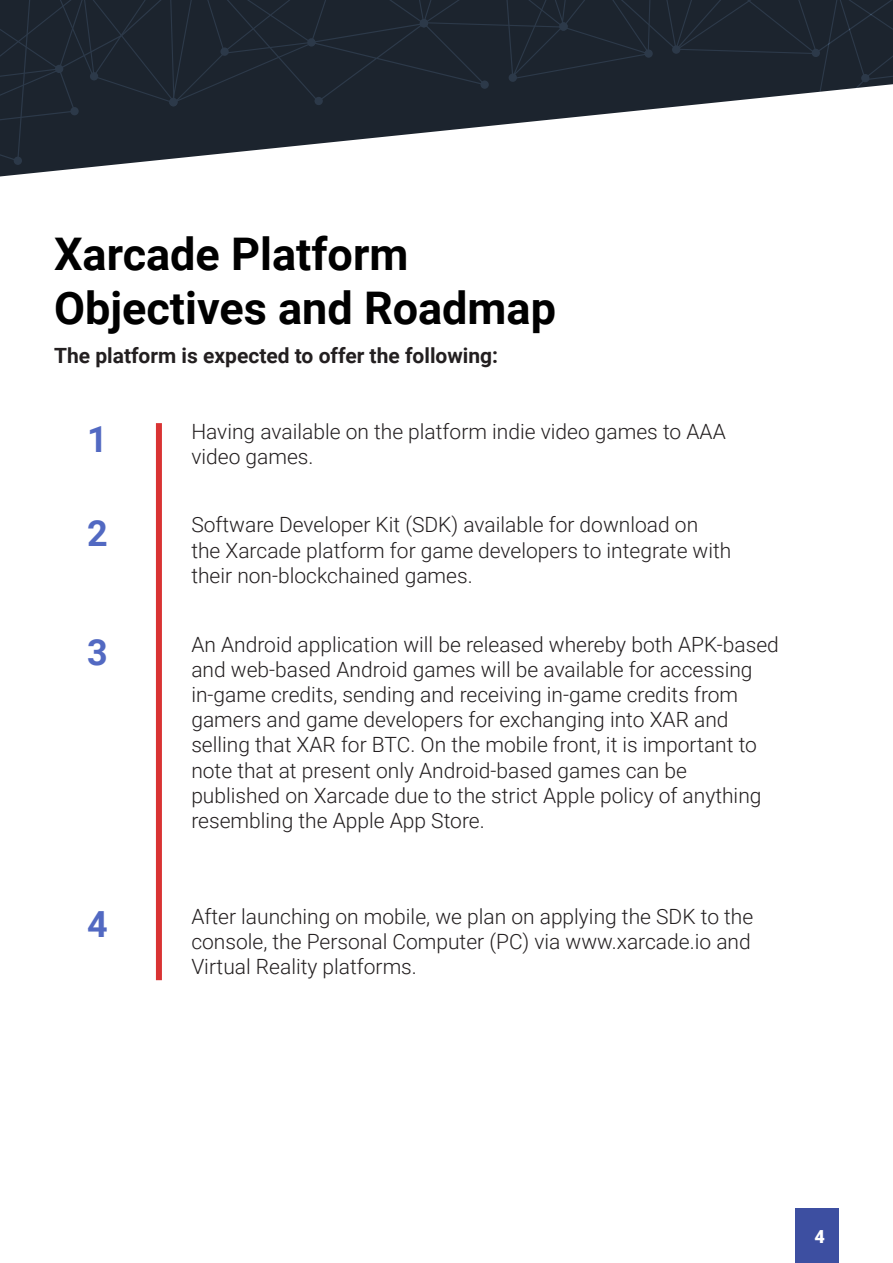
<style>
.page{position:relative;width:893px;height:1263px;background:#fff}
.page>*{position:absolute;margin:0;border:0;box-sizing:border-box;transform-origin:0 0}
.t1{font:700 45px/54px "Roboto";color:#000}
.t2{font:700 36px "Roboto";color:#5269c2}
.t3{font:300 21px/25.2px "Roboto";color:#231f20}
.t4{font:700 21px "Roboto";color:#231f20}
.t5{font:900 18px "Roboto";color:#fff}
</style>
<div class="page">
<div style="left:796px;top:1209px;width:43px;height:54px;background:#3d4fa1"></div>
<svg style="left:0;top:162px;width:140px;height:14px"></svg>
<div style="left:14px;top:157px;width:8px;height:8px;background:#2c3949;border-radius:50%"></div>
<svg style="left:0;top:0;width:397px;height:162px;background:#28303a"></svg>
<svg style="left:397px;top:0;width:496px;height:136px"></svg>
<div style="left:156px;top:423px;width:6px;height:557px;background:#d93333"></div>
<p class="t1" style="left:54px;top:225px;width:504px">Xarcade Platform<br>Objectives and Roadmap</p>
<p class="t4" style="left:54px;top:341px;width:446px">The platform is expected to offer the following:</p>
<p class="t2" style="left:87px;top:414px;width:22px">1</p>
<p class="t3" style="left:191px;top:418px;width:536px">Having available on the platform indie video games to AAA video games.</p>
<p class="t2" style="left:87px;top:508px;width:22px">2</p>
<p class="t3" style="left:191px;top:512px;width:541px">Software Developer Kit (SDK) available for download on the Xarcade platform for game developers to integrate with their non-blockchained games.</p>
<p class="t2" style="left:87px;top:627px;width:22px">3</p>
<p class="t3" style="left:191px;top:631px;width:589px">An Android application will be released whereby both APK-based and web-based Android games will be available for accessing in-game credits, sending and receiving in-game credits from gamers and game developers for exchanging into XAR and</p>
<p class="t3" style="left:191px;top:731px;width:567px">selling that XAR for BTC. On the mobile front, it is important to note that at present only Android-based games can be</p>
<p class="t3" style="left:191px;top:782px;width:572px">published on Xarcade due to the strict Apple policy of anything resembling the Apple App Store.</p>
<p class="t2" style="left:87px;top:899px;width:22px">4</p>
<p class="t3" style="left:191px;top:903px;width:563px">After launching on mobile, we plan on applying the SDK to the console, the Personal Computer (PC) via www.xarcade.io and<br>Virtual Reality platforms.</p>
<p class="t5" style="left:814px;top:1224px;width:12px">4</p>
</div>
